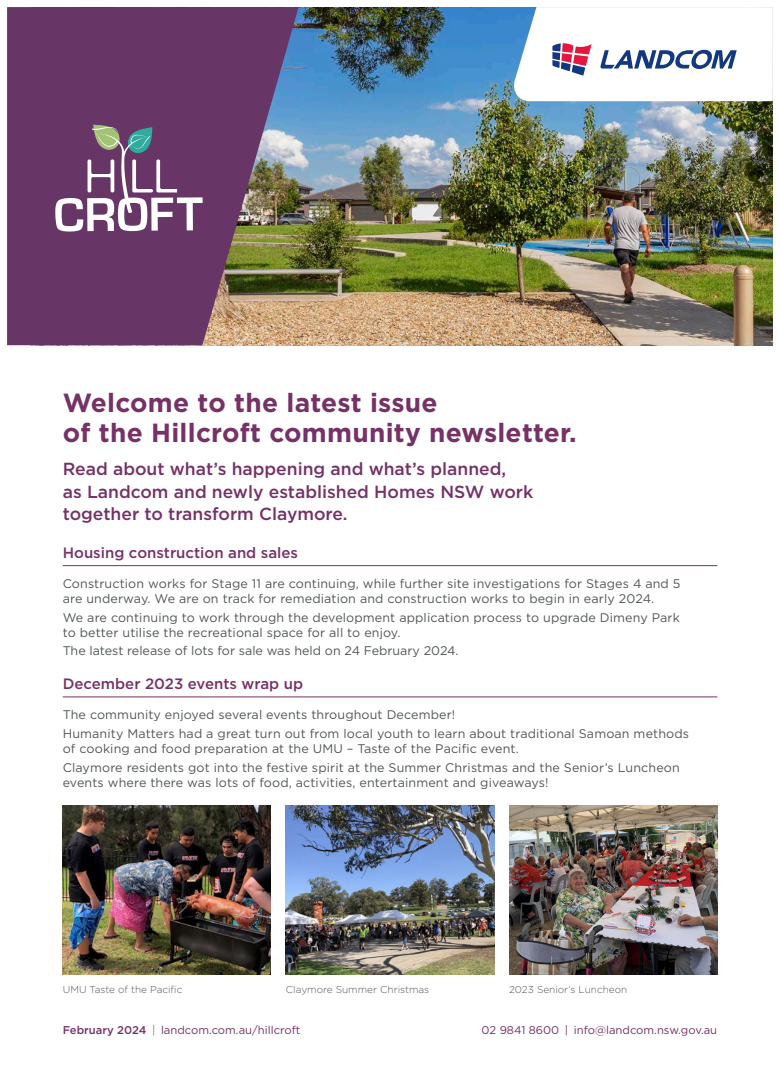
<style>
.page{position:relative;width:780px;height:1088px;background:#fff}
.page>*{position:absolute;margin:0;border:0;box-sizing:border-box;transform-origin:0 0}
.Headline_Intro___Overview{font:700 26.25px/30px "Gotham";letter-spacing:.01em;color:#763167}
.Headline_Intro___Overview-2{font:500 17.5px/22.5px "Gotham";color:#763167}
.Section_Heading{font:500 15px "Gotham";color:#763167}
.Body_Copy{font:12.5px/15px "Gotham";letter-spacing:.01em;color:#525759}
.URL{font:11.25px "Gotham";color:#763167}
.Body_Copy-2{font:300 10px "Gotham";color:#525759}
.s1{font-weight:500}
.s2{font-weight:300}
</style>
<div class="page">
<img style="left:298px;top:7px;width:474px;height:338px">
<svg style="left:7px;top:7px;width:291px;height:338px;background:#6f4668"></svg>
<svg style="left:55px;top:125px;width:148px;height:107px"></svg>
<hr style="left:63px;top:565px;width:654px;height:1px;background:#763167">
<hr style="left:63px;top:696px;width:654px;height:1px;background:#763167">
<svg style="left:511px;top:7px;width:261px;height:94px"></svg>
<img style="left:286px;top:805px;width:208px;height:169px">
<img style="left:509px;top:805px;width:208px;height:169px">
<img style="left:63px;top:805px;width:208px;height:169px">
<p class="Headline_Intro___Overview" style="left:63px;top:387px;width:515px">Welcome to the latest issue<br>of the Hillcroft community newsletter.</p>
<p class="Headline_Intro___Overview-2" style="left:63px;top:458px;width:472px">Read about what’s happening and what’s planned,<br>as Landcom and newly established Homes NSW work together to transform Claymore.</p>
<p class="Section_Heading" style="left:63px;top:543px;width:237px">Housing construction and sales</p>
<p class="Body_Copy" style="left:63px;top:576px;width:619px">Construction works for Stage 11 are continuing, while further site investigations for Stages 4 and 5 are underway. We are on track for remediation and construction works to begin in early 2024.</p>
<p class="Body_Copy" style="left:63px;top:609px;width:618px">We are continuing to work through the development application process to upgrade Dimeny Park to better utilise the recreational space for all to enjoy.</p>
<p class="Body_Copy" style="left:63px;top:643px;width:397px">The latest release of lots for sale was held on 24 February 2024.</p>
<p class="Section_Heading" style="left:63px;top:674px;width:242px">December 2023 events wrap up</p>
<p class="Body_Copy" style="left:63px;top:707px;width:394px">The community enjoyed several events throughout December!</p>
<p class="Body_Copy" style="left:63px;top:726px;width:627px">Humanity Matters had a great turn out from local youth to learn about traditional Samoan methods of cooking and food preparation at the UMU – Taste of the Pacific event.</p>
<p class="Body_Copy" style="left:63px;top:759px;width:618px">Claymore residents got into the festive spirit at the Summer Christmas and the Senior’s Luncheon events where there was lots of food, activities, entertainment and giveaways!</p>
<p class="Body_Copy-2" style="left:63px;top:983px;width:121px">UMU Taste of the Pacific</p>
<p class="Body_Copy-2" style="left:286px;top:983px;width:145px">Claymore Summer Christmas</p>
<p class="Body_Copy-2" style="left:509px;top:983px;width:120px">2023 Senior’s Luncheon</p>
<p class="URL" style="left:63px;top:1023px;width:239px"><span class="s1">February 2024</span> <span class="s2">|</span> landcom.com.au/hillcroft</p>
<p class="URL" style="left:481px;top:1023px;width:237px">02 9841 8600 | info@landcom.nsw.gov.au</p>
</div>
